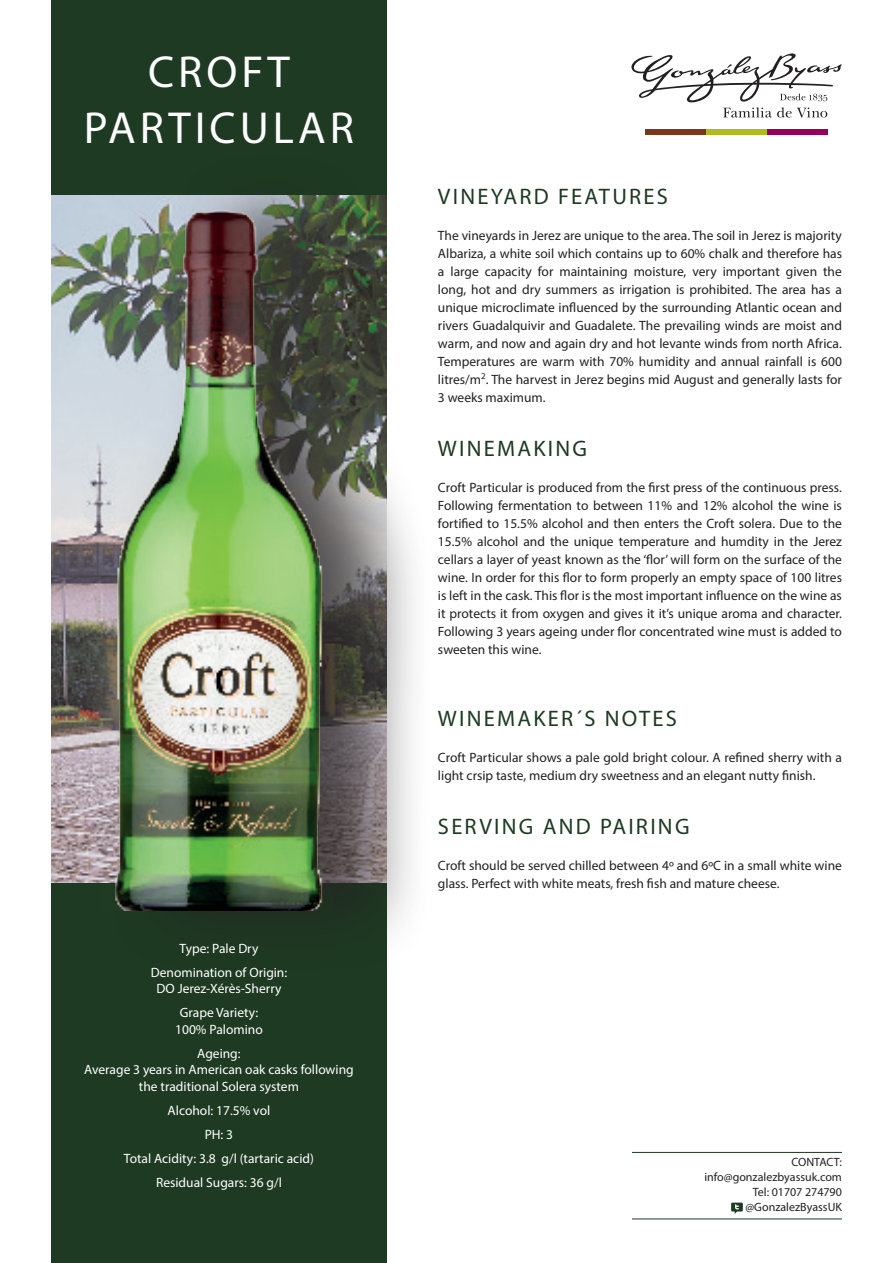
<style>
.page{position:relative;width:893px;height:1263px;background:#fff}
.page>*{position:absolute;margin:0;border:0;box-sizing:border-box;transform-origin:0 0}
.t1{font:45px/55.5px "Myriad Pro";letter-spacing:.09em;color:#fff;text-align:center}
.t2{font:22.5px "Myriad Pro";letter-spacing:.1em;color:#1e3a23}
.t3{font:13.5px/18px "Myriad Pro";color:#231f20;text-align:justify}
.t4{font:13.5px/24px "Myriad Pro";color:#fff;text-align:center}
.t5{font:12px/15px "Myriad Pro";color:#231f20;text-align:right}
</style>
<div class="page">
<div style="left:51px;top:0;width:336px;height:1263px;background:#1e3a23"></div>
<img style="left:51px;top:196px;width:49px;height:686px">
<div style="left:107px;top:151px;width:327px;height:821px;background:#231f20;opacity:.75"></div>
<img style="left:100px;top:192px;width:233px;height:719px">
<div style="left:645px;top:129px;width:61px;height:5px;background:#7c351e"></div>
<div style="left:706px;top:129px;width:61px;height:5px;background:#aebc21"></div>
<div style="left:767px;top:129px;width:60px;height:5px;background:#97015e"></div>
<svg style="left:631px;top:53px;width:211px;height:65px"></svg>
<svg style="left:731px;top:1202px;width:12px;height:12px"></svg>
<hr style="left:632px;top:1152px;width:210px;height:1px;background:#1e3a23">
<hr style="left:632px;top:1218px;width:210px;height:1px;background:#1e3a23">
<h1 class="t1" style="left:84px;top:44px;width:272px">CROFT<br>PARTICULAR</h1>
<p class="t4" style="left:151px;top:936px;width:138px">Type: Pale Dry<br>Denomination of Origin:</p>
<p class="t4" style="left:157px;top:977px;width:126px">DO Jerez-Xérès-Sherry<br>Grape Variety:</p>
<p class="t4" style="left:175px;top:1017px;width:89px">100% Palomino<br>Ageing:</p>
<p class="t4" style="left:84px;top:1061px;width:271px;line-height:16.5px">Average 3 years in American oak casks following the traditional Solera system</p>
<p class="t4" style="left:124px;top:1098px;width:192px">Alcohol: 17.5% vol<br>PH: 3<br>Total Acidity: 3.8 g/l (tartaric acid)<br>Residual Sugars: 36 g/l</p>
<h2 class="t2" style="left:438px;top:182px;width:231px">VINEYARD FEATURES</h2>
<p class="t3" style="left:438px;top:226px;width:405px">The vineyards in Jerez are unique to the area. The soil in Jerez is majority Albariza, a white soil which contains up to 60% chalk and therefore has a large capacity for maintaining moisture, very important given the long, hot and dry summers as irrigation is prohibited. The area has a unique microclimate influenced by the surrounding Atlantic ocean and rivers Guadalquivir and Guadalete. The prevailing winds are moist and warm, and now and again dry and hot levante winds from north Africa.<br>Temperatures are warm with 70% humidity and annual rainfall is 600 litres/m<sup>2</sup>. The harvest in Jerez begins mid August and generally lasts for 3 weeks maximum.</p>
<h2 class="t2" style="left:438px;top:434px;width:151px">WINEMAKING</h2>
<p class="t3" style="left:438px;top:478px;width:406px">Croft Particular is produced from the first press of the continuous press.<br>Following fermentation to between 11% and 12% alcohol the wine is fortified to 15.5% alcohol and then enters the Croft solera. Due to the 15.5% alcohol and the unique temperature and humdity in the Jerez cellars a layer of yeast known as the ‘flor’ will form on the surface of the wine. In order for this flor to form properly an empty space of 100 litres is left in the cask. This flor is the most important influence on the wine as it protects it from oxygen and gives it it’s unique aroma and character.<br>Following 3 years ageing under flor concentrated wine must is added to sweeten this wine.</p>
<h2 class="t2" style="left:438px;top:704px;width:240px">WINEMAKER´S NOTES</h2>
<p class="t3" style="left:438px;top:748px;width:405px">Croft Particular shows a pale gold bright colour. A refined sherry with a light crsip taste, medium dry sweetness and an elegant nutty finish.</p>
<h2 class="t2" style="left:438px;top:812px;width:253px">SERVING AND PAIRING</h2>
<p class="t3" style="left:438px;top:856px;width:405px">Croft should be served chilled between 4º and 6ºC in a small white wine glass. Perfect with white meats, fresh fish and mature cheese.</p>
<p class="t5" style="left:704px;top:1155px;width:139px">CONTACT: info@gonzalezbyassuk.com<br>Tel: 01707 274790 @GonzalezByassUK</p>
</div>
